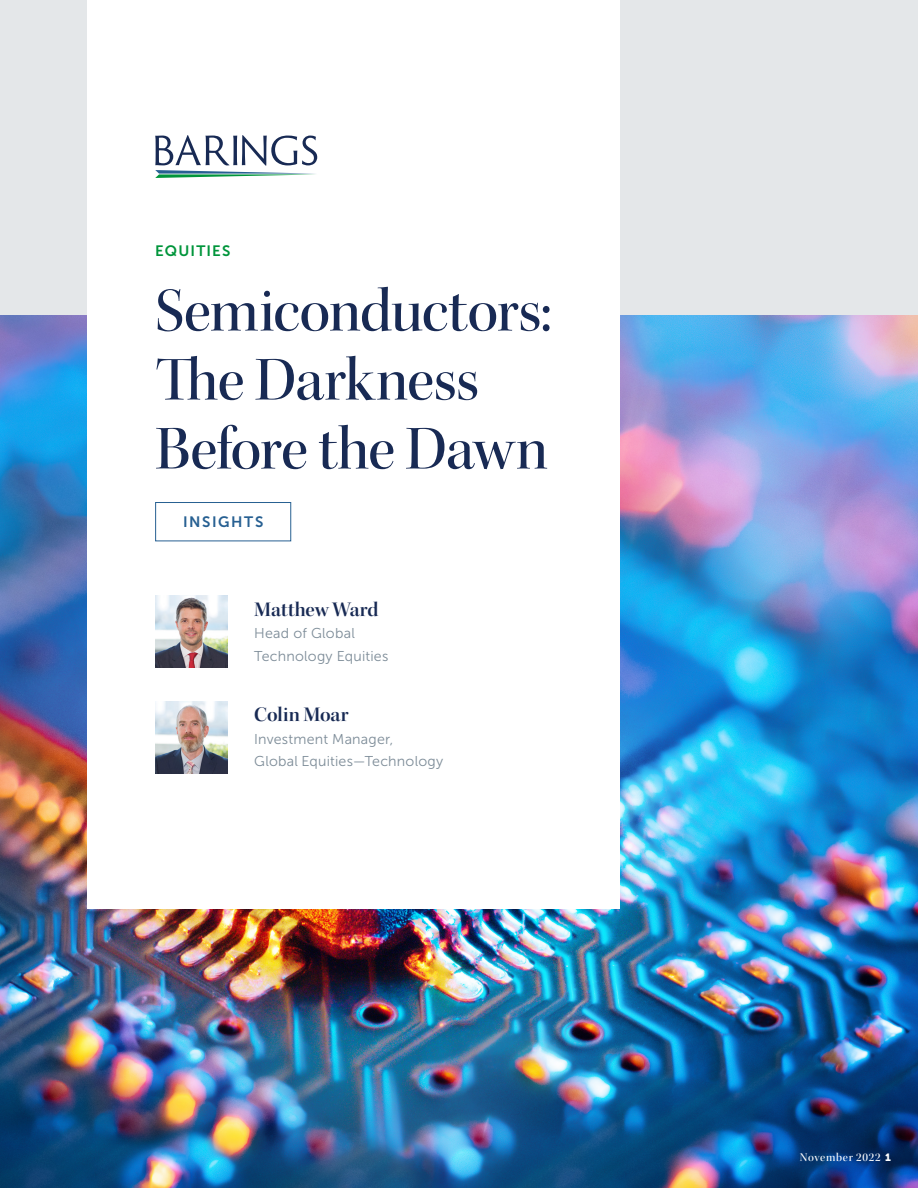
<style>
.page{position:relative;width:918px;height:1188px;background:#fff}
.page>*{position:absolute;margin:0;border:0;box-sizing:border-box;transform-origin:0 0}
.t1{font:63px/69px "Kepler Std Medium Disp";letter-spacing:-.015em;color:#182a54}
.t2{font:21px "Kepler Std Semibold Disp";color:#182a54}
.t3{font:15px "Museo Sans 700";letter-spacing:.105em;color:#276092}
.t4{font:15px "Museo Sans 700";letter-spacing:.075em;color:#00953b}
.t5{font:14.25px/22.5px "Museo Sans 300";letter-spacing:.015em;color:#7d8c98}
.t6{font:12px "Kepler Std Medium Disp";letter-spacing:.06em;color:#fff}
.s1{font-family:"Museo Sans 900";font-size:10.5px}
</style>
<div class="page">
<div style="left:0;top:0;width:918px;height:385px;background:#e4e7e9"></div>
<img style="left:0;top:316px;width:918px;height:872px">
<div style="left:88px;top:0;width:532px;height:908px;background:#fff"></div>
<svg style="left:155px;top:135px;width:162px;height:43px"></svg>
<div style="left:155px;top:502px;width:136px;height:39px;border:1px solid #276092"></div>
<img style="left:155px;top:701px;width:72px;height:72px">
<img style="left:155px;top:595px;width:72px;height:72px">
<p class="t4" style="left:155px;top:243px;width:77px">EQUITIES</p>
<p class="t1" style="left:155px;top:277px;width:398px">Semiconductors:<br>The Darkness<br>Before the Dawn</p>
<p class="t3" style="left:183px;top:514px;width:82px">INSIGHTS</p>
<p class="t2" style="left:254px;top:597px;width:126px">Matthew Ward</p>
<p class="t5" style="left:254px;top:622px;width:136px">Head of Global<br>Technology Equities</p>
<p class="t2" style="left:254px;top:703px;width:96px">Colin Moar</p>
<p class="t5" style="left:254px;top:728px;width:191px">Investment Manager,<br>Global Equities—Technology</p>
<p class="t6" style="left:800px;top:1150px;width:93px">November 2022 <span class="s1">1</span></p>
</div>
